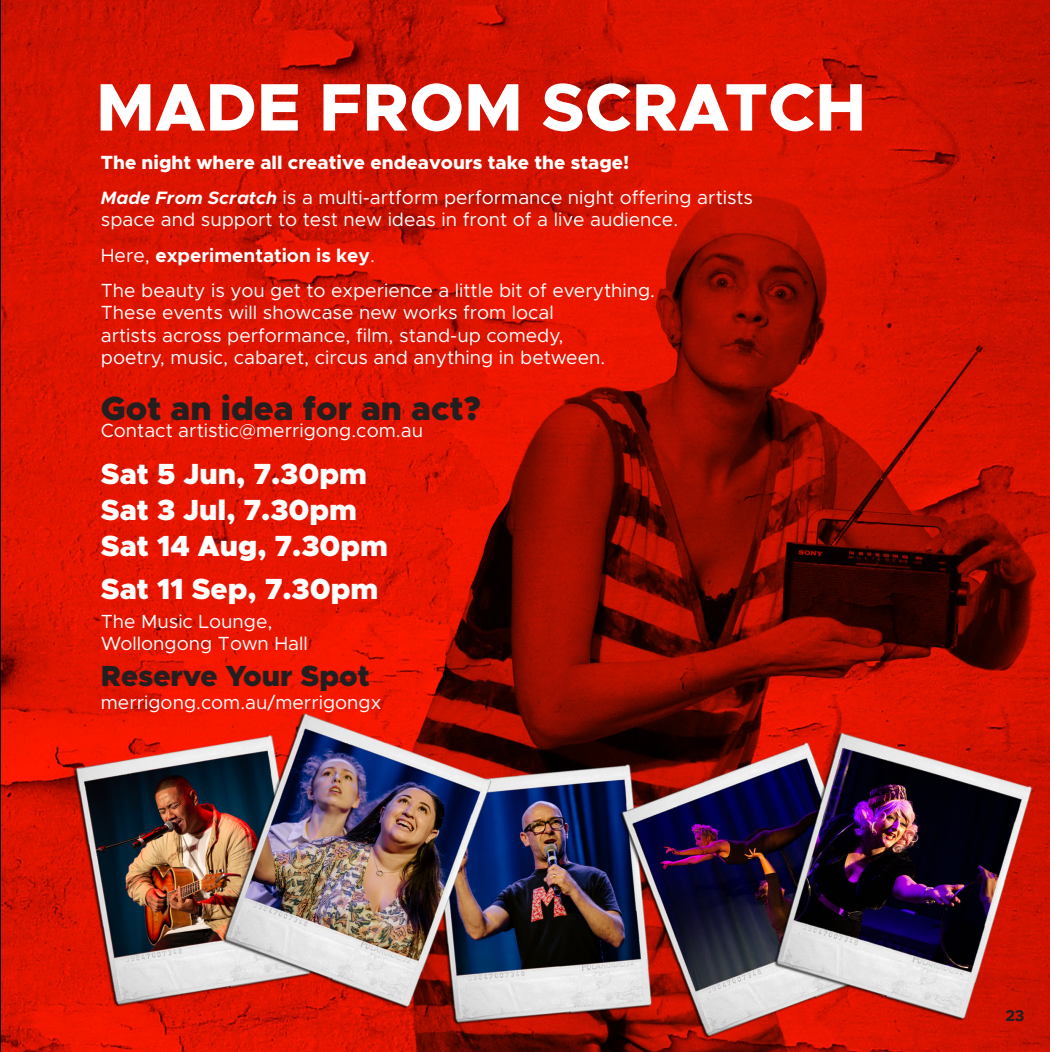
<style>
.page{position:relative;width:1050px;height:1052px;background:#fff}
.page>*{position:absolute;margin:0;border:0;box-sizing:border-box;transform-origin:0 0}
.artist{font:800 67.5px "Metropolis";color:#fff}
.met_body{font:900 33.75px "Metropolis";color:#231f20}
.date{font:900 29.25px "Metropolis";color:#fff}
.date-2{font:900 29.25px "Metropolis";color:#231f20}
.met_body-2{font:19.12px/22.5px "Metropolis";color:#fff}
.met_body-3{font:800 19.12px "Metropolis";color:#fff}
.met_body-4{font:700 19.12px "Metropolis";color:#fff}
.t1{font:700 15.75px "Metropolis";color:#231f20}
.s1{font-weight:700;font-style:italic;font-size:18px}
.s2{font-weight:400}
</style>
<div class="page">
<img style="left:0;top:0;width:1049px;height:1052px">
<p class="artist" style="left:96px;top:64px;width:771px">MADE FROM SCRATCH</p>
<p class="met_body-3" style="left:101px;top:150px;width:530px">The night where all creative endeavours take the stage!</p>
<p class="met_body-2" style="left:101px;top:186px;width:653px"><span class="s1">Made From Scratch</span> is a multi-artform performance night offering artists space and support to test new ideas in front of a live audience.</p>
<p class="met_body-4" style="left:101px;top:243px;width:275px"><span class="s2">Here,</span> experimentation is key<span class="s2">.</span></p>
<p class="met_body-2" style="left:101px;top:279px;width:556px">The beauty is you get to experience a little bit of everything.<br>These events will showcase new works from local<br>artists across performance, film, stand-up comedy,<br>poetry, music, cabaret, circus and anything in between.</p>
<p class="met_body" style="left:101px;top:386px;width:381px">Got an idea for an act?</p>
<p class="met_body-2" style="left:101px;top:419px;width:324px">Contact artistic@merrigong.com.au</p>
<p class="date" style="left:101px;top:456px;width:267px">Sat 5 Jun, 7.30pm</p>
<p class="date" style="left:101px;top:492px;width:258px">Sat 3 Jul, 7.30pm</p>
<p class="date" style="left:101px;top:528px;width:289px">Sat 14 Aug, 7.30pm</p>
<p class="date" style="left:101px;top:570px;width:279px">Sat 11 Sep, 7.30pm</p>
<p class="met_body-2" style="left:101px;top:610px;width:208px">The Music Lounge,<br>Wollongong Town Hall</p>
<p class="date-2" style="left:101px;top:657px;width:270px">Reserve Your Spot</p>
<p class="met_body-2" style="left:101px;top:691px;width:282px">merrigong.com.au/merrigongx</p>
<p class="t1" style="left:1005px;top:1005px;width:21px">23</p>
</div>
